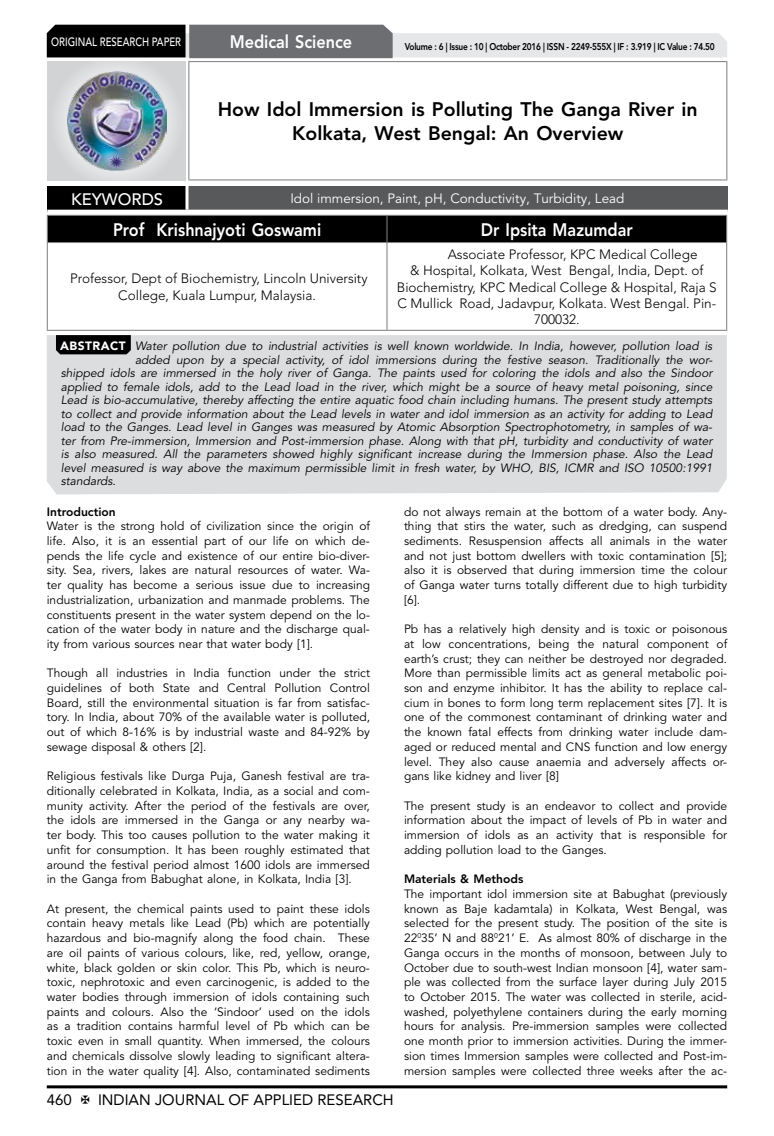
<style>
.page{position:relative;width:774px;height:1136px;background:#fff}
.page>*{position:absolute;margin:0;border:0;box-sizing:border-box;transform-origin:0 0}
.t1{font:800 19.5px/24.3px "Avenir LT Std";color:#000;text-align:center}
.t2{font:800 18px "Avenir LT Std";color:#fff;scale:.9 1}
.t3{font:500 16.5px "Avenir LT Std";color:#fff}
.t4{font:15px "Avenir LT Std";color:#000}
.t5{font:300 13.5px/16.2px "Avenir LT Std";color:#000;text-align:center}
.t6{font:13.5px "Avenir LT Std";color:#fff}
.t7{font:12px/14.7px "Avenir LT Std";color:#000;text-align:justify}
.t8{font:italic 12px "Avenir LT Std";color:#000}
.t9{font:800 12px "Avenir LT Std";color:#000}
.t10{font:500 12px "Avenir LT Std";color:#fff;scale:.8 1}
.t11{font:800 9.75px "Avenir LT Std";letter-spacing:-.03em;color:#000;scale:.85 1}
.s1{font-weight:900;font-style:normal;color:#fff}
</style>
<div class="page">
<hr style="left:47px;top:1085px;width:680px;height:3px;background:#000">
<div style="left:48px;top:62px;width:137px;height:118px;background:linear-gradient(to right,#d9dadb,#d9dadb)"></div>
<img style="left:68px;top:71px;width:99px;height:100px">
<svg style="left:47px;top:25px;width:680px;height:33px;background:#979899"></svg>
<hr style="left:188px;top:61px;width:539px;height:1px;background:#808285">
<hr style="left:188px;top:62px;width:1px;height:117px;background:#808285">
<hr style="left:726px;top:62px;width:1px;height:117px;background:#808285">
<hr style="left:188px;top:179px;width:539px;height:1px;background:#808285">
<div style="left:47px;top:215px;width:680px;height:27px;background:#000"></div>
<hr style="left:47px;top:242px;width:340px;height:1px;background:#808285">
<hr style="left:47px;top:243px;width:1px;height:87px;background:#808285">
<hr style="left:387px;top:242px;width:340px;height:1px;background:#808285">
<hr style="left:386px;top:243px;width:1px;height:87px;background:#808285">
<hr style="left:726px;top:243px;width:1px;height:87px;background:#808285">
<hr style="left:47px;top:330px;width:340px;height:1px;background:#808285">
<hr style="left:387px;top:330px;width:340px;height:1px;background:#808285">
<div style="left:47px;top:335px;width:680px;height:159px;background:#dcddde"></div>
<svg style="left:56px;top:335px;width:75px;height:19px"></svg>
<div style="left:47px;top:186px;width:140px;height:25px;background:#000"></div>
<div style="left:187px;top:186px;width:541px;height:25px;background:#58595b"></div>
<hr style="left:185px;top:186px;width:3px;height:24px;background:#fff">
<hr style="left:47px;top:210px;width:140px;height:3px;background:#fff">
<hr style="left:187px;top:210px;width:541px;height:3px;background:#fff">
<p class="t10" style="left:51px;top:34px;width:163px">ORIGINAL RESEARCH PAPER</p>
<h2 class="t2" style="left:230px;top:31px;width:138px">Medical Science</h2>
<p class="t11" style="left:405px;top:41px;width:366px">Volume : 6 | Issue : 10 | October 2016 | ISSN - 2249-555X | IF : 3.919 | IC Value : 74.50</p>
<h1 class="t1" style="left:218px;top:97px;width:481px">How Idol Immersion is Polluting The Ganga River in<br>Kolkata, West Bengal: An Overview</h1>
<h3 class="t3" style="left:71px;top:189px;width:94px">KEYWORDS</h3>
<p class="t6" style="left:290px;top:190px;width:336px">Idol immersion, Paint, pH, Conductivity, Turbidity, Lead</p>
<h2 class="t2" style="left:113px;top:219px;width:233px">Prof Krishnajyoti Goswami</h2>
<h2 class="t2" style="left:481px;top:219px;width:170px">Dr Ipsita Mazumdar</h2>
<p class="t5" style="left:70px;top:271px;width:299px">Professor, Dept of Biochemistry, Lincoln University<br>College, Kuala Lumpur, Malaysia.</p>
<p class="t5" style="left:448px;top:246px;width:251px">Associate Professor, KPC Medical College</p>
<p class="t5" style="left:410px;top:262px;width:295px">&amp; Hospital, Kolkata, West Bengal, India, Dept. of</p>
<p class="t5" style="left:397px;top:279px;width:321px">Biochemistry, KPC Medical College &amp; Hospital, Raja S</p>
<p class="t5" style="left:397px;top:295px;width:320px">C Mullick Road, Jadavpur, Kolkata. West Bengal. Pin-</p>
<p class="t5" style="left:534px;top:311px;width:47px">700032.</p>
<p class="t8" style="left:60px;top:339px;width:653px"><span class="s1">ABSTRACT</span> Water pollution due to industrial activities is well known worldwide. In India, however, pollution load is</p>
<p class="t8" style="left:135px;top:353px;width:579px">added upon by a special activity, of idol immersions during the festive season. Traditionally the wor-</p>
<p class="t8" style="left:61px;top:366px;width:653px">shipped idols are immersed in the holy river of Ganga. The paints used for coloring the idols and also the Sindoor</p>
<p class="t8" style="left:61px;top:380px;width:653px">applied to female idols, add to the Lead load in the river, which might be a source of heavy metal poisoning, since</p>
<p class="t8" style="left:61px;top:393px;width:653px">Lead is bio-accumulative, thereby affecting the entire aquatic food chain including humans. The present study attempts</p>
<p class="t8" style="left:61px;top:407px;width:653px">to collect and provide information about the Lead levels in water and idol immersion as an activity for adding to Lead</p>
<p class="t8" style="left:61px;top:420px;width:653px">load to the Ganges. Lead level in Ganges was measured by Atomic Absorption Spectrophotometry, in samples of wa-</p>
<p class="t8" style="left:61px;top:434px;width:653px">ter from Pre-immersion, Immersion and Post-immersion phase. Along with that pH, turbidity and conductivity of water</p>
<p class="t8" style="left:61px;top:447px;width:653px">is also measured. All the parameters showed highly significant increase during the Immersion phase. Also the Lead</p>
<p class="t8" style="left:61px;top:461px;width:653px">level measured is way above the maximum permissible limit in fresh water, by WHO, BIS, ICMR and ISO 10500:1991</p>
<p class="t8" style="left:61px;top:474px;width:57px">standards.</p>
<p class="t9" style="left:47px;top:504px;width:70px">Introduction</p>
<p class="t7" style="left:47px;top:519px;width:325px">Water is the strong hold of civilization since the origin of life. Also, it is an essential part of our life on which de&shy;pends the life cycle and existence of our entire bio-diver&shy;sity. Sea, rivers, lakes are natural resources of water. Wa&shy;ter quality has become a serious issue due to increasing industrialization, urbanization and manmade problems. The constituents present in the water system depend on the lo&shy;cation of the water body in nature and the discharge qual&shy;ity from various sources near that water body [1].</p>
<p class="t7" style="left:47px;top:666px;width:325px">Though all industries in India function under the strict guidelines of both State and Central Pollution Control Board, still the environmental situation is far from satisfac&shy;tory. In India, about 70% of the available water is polluted, out of which 8-16% is by industrial waste and 84-92% by sewage disposal &amp; others [2].</p>
<p class="t7" style="left:47px;top:769px;width:325px">Religious festivals like Durga Puja, Ganesh festival are tra&shy;ditionally celebrated in Kolkata, India, as a social and com&shy;munity activity. After the period of the festivals are over, the idols are immersed in the Ganga or any nearby wa&shy;ter body. This too causes pollution to the water making it unfit for consumption. It has been roughly estimated that around the festival period almost 1600 idols are immersed in the Ganga from Babughat alone, in Kolkata, India [3].</p>
<p class="t7" style="left:47px;top:901px;width:325px">At present, the chemical paints used to paint these idols contain heavy metals like Lead (Pb) which are potentially hazardous and bio-magnify along the food chain. These are oil paints of various colours, like, red, yellow, orange, white, black golden or skin color. This Pb, which is neuro&shy;toxic, nephrotoxic and even carcinogenic, is added to the water bodies through immersion of idols containing such paints and colours. Also the ‘Sindoor’ used on the idols as a tradition contains harmful level of Pb which can be toxic even in small quantity. When immersed, the colours and chemicals dissolve slowly leading to significant altera&shy;tion in the water quality [4]. Also, contaminated sediments</p>
<p class="t4" style="left:47px;top:1090px;width:27px">460</p>
<p class="t4" style="left:98px;top:1090px;width:297px">INDIAN JOURNAL OF APPLIED RESEARCH</p>
<p class="t7" style="left:404px;top:504px;width:325px">do not always remain at the bottom of a water body. Any&shy;thing that stirs the water, such as dredging, can suspend sediments. Resuspension affects all animals in the water and not just bottom dwellers with toxic contamination [5]; also it is observed that during immersion time the colour of Ganga water turns totally different due to high turbidity [6].</p>
<p class="t7" style="left:404px;top:622px;width:325px">Pb has a relatively high density and is toxic or poisonous at low concentrations, being the natural component of earth’s crust; they can neither be destroyed nor degraded.<br>More than permissible limits act as general metabolic poi&shy;son and enzyme inhibitor. It has the ability to replace cal&shy;cium in bones to form long term replacement sites [7]. It is one of the commonest contaminant of drinking water and the known fatal effects from drinking water include dam&shy;aged or reduced mental and CNS function and low energy level. They also cause anaemia and adversely affects or&shy;gans like kidney and liver [8]</p>
<p class="t7" style="left:404px;top:798px;width:325px">The present study is an endeavor to collect and provide information about the impact of levels of Pb in water and immersion of idols as an activity that is responsible for adding pollution load to the Ganges.</p>
<p class="t9" style="left:404px;top:871px;width:121px">Materials &amp; Methods</p>
<p class="t7" style="left:404px;top:886px;width:325px">The important idol immersion site at Babughat (previously known as Baje kadamtala) in Kolkata, West Bengal, was selected for the present study. The position of the site is 22<sup>0</sup>35’ N and 88<sup>0</sup>21’ E. As almost 80% of discharge in the Ganga occurs in the months of monsoon, between July to October due to south-west Indian monsoon [4], water sam&shy;ple was collected from the surface layer during July 2015 to October 2015. The water was collected in sterile, acid&shy;washed, polyethylene containers during the early morning hours for analysis. Pre-immersion samples were collected one month prior to immersion activities. During the immer&shy;sion times Immersion samples were collected and Post-im&shy;mersion samples were collected three weeks after the ac-</p>
</div>
